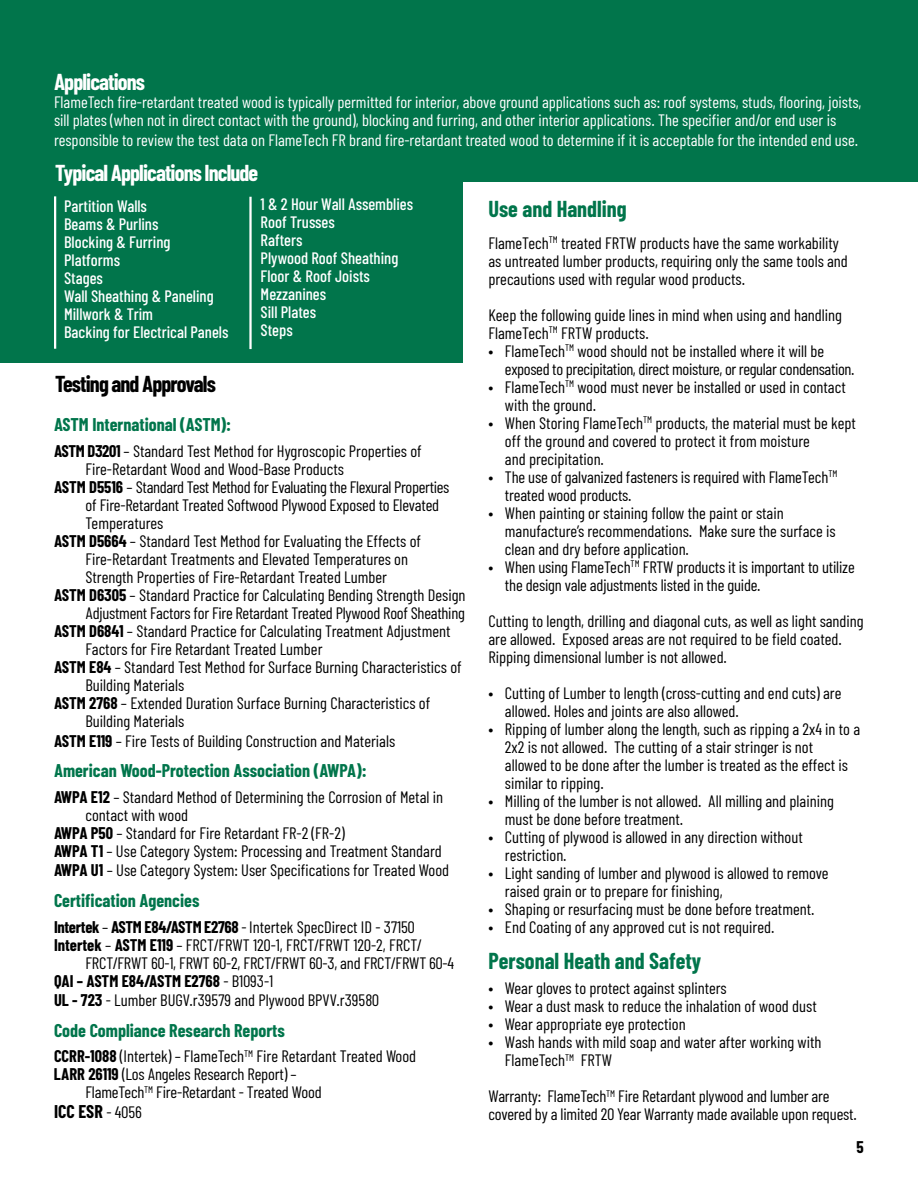
<style>
.page{position:relative;width:918px;height:1188px;background:#fff}
.page>*{position:absolute;margin:0;border:0;box-sizing:border-box;transform-origin:0 0}
.t1{font:700 22.5px "Barlow Condensed";letter-spacing:-.04em;color:#fff}
.t2{font:700 22.5px "Barlow Condensed";color:#01754b}
.t3{font:700 22.5px "Barlow Condensed";letter-spacing:-.04em;color:#000}
.t4{font:700 18px "Barlow Condensed";color:#01754b}
.t5{font:700 18px "Barlow Condensed";color:#000}
.t6{font:16.5px/18px "Barlow Condensed";color:#000}
.t7{font:16.5px/18px "Barlow Condensed";color:#fff}
.t8{font:500 16.5px/18px "Barlow Condensed";color:#fff}
.t9{font:16.5px/18px "Barlow Condensed";letter-spacing:-.02em;color:#000}
.t10{font:700 16.5px "Barlow Condensed";color:#000}
.s1{font-weight:700}
.s2{font-weight:400}
.s3{font-weight:400;font-size:16.5px}
</style>
<div class="page">
<div style="left:459px;top:0;width:459px;height:182px;background:#01754b"></div>
<div style="left:0;top:0;width:463px;height:362px;background:#01754b"></div>
<hr style="left:54px;top:196px;width:2px;height:153px;background:#fff">
<hr style="left:249px;top:197px;width:3px;height:152px;background:#fff">
<h1 class="t1" style="left:54px;top:68px;width:93px">Applications</h1>
<p class="t7" style="left:54px;top:92px;width:809px">FlameTech fire-retardant treated wood is typically permitted for interior, above ground applications such as: roof systems, studs, flooring, joists, sill plates (when not in direct contact with the ground), blocking and furring, and other interior applications. The specifier and/or end user is</p>
<p class="t7" style="left:54px;top:130px;width:806px">responsible to review the test data on FlameTech FR brand fire-retardant treated wood to determine if it is acceptable for the intended end use.</p>
<h1 class="t1" style="left:55px;top:158px;width:205px">Typical Applications Include</h1>
<p class="t8" style="left:64px;top:196px;width:166px">Partition Walls<br>Beams &amp; Purlins<br>Blocking &amp; Furring<br>Platforms<br>Stages<br>Wall Sheathing &amp; Paneling<br>Millwork &amp; Trim<br>Backing for Electrical Panels</p>
<p class="t8" style="left:261px;top:195px;width:154px">1 &amp; 2 Hour Wall Assemblies<br>Roof Trusses<br>Rafters<br>Plywood Roof Sheathing<br>Floor &amp; Roof Joists<br>Mezzanines<br>Sill Plates<br>Steps</p>
<h1 class="t3" style="left:55px;top:370px;width:162px">Testing and Approvals</h1>
<p class="t4" style="left:54px;top:414px;width:179px">ASTM International (ASTM):</p>
<p class="t6" style="left:54px;top:441px;width:369px"><span class="s1">ASTM D3201</span> – Standard Test Method for Hygroscopic Properties of</p>
<p class="t6" style="left:85px;top:459px;width:260px">Fire-Retardant Wood and Wood-Base Products</p>
<p class="t9" style="left:54px;top:477px;width:397px"><span class="s1">ASTM D5516</span> – Standard Test Method for Evaluating the Flexural Properties</p>
<p class="t6" style="left:85px;top:495px;width:355px">of Fire-Retardant Treated Softwood Plywood Exposed to Elevated</p>
<p class="t6" style="left:85px;top:513px;width:79px">Temperatures</p>
<p class="t6" style="left:54px;top:531px;width:369px"><span class="s1">ASTM D5664</span> – Standard Test Method for Evaluating the Effects of</p>
<p class="t6" style="left:85px;top:549px;width:324px">Fire-Retardant Treatments and Elevated Temperatures on</p>
<p class="t6" style="left:85px;top:567px;width:303px">Strength Properties of Fire-Retardant Treated Lumber</p>
<p class="t6" style="left:54px;top:585px;width:413px"><span class="s1">ASTM D6305</span> – Standard Practice for Calculating Bending Strength Design</p>
<p class="t6" style="left:85px;top:603px;width:381px">Adjustment Factors for Fire Retardant Treated Plywood Roof Sheathing</p>
<p class="t6" style="left:54px;top:621px;width:398px"><span class="s1">ASTM D6841</span> – Standard Practice for Calculating Treatment Adjustment</p>
<p class="t6" style="left:85px;top:639px;width:239px">Factors for Fire Retardant Treated Lumber</p>
<p class="t6" style="left:54px;top:657px;width:409px"><span class="s1">ASTM E84</span> – Standard Test Method for Surface Burning Characteristics of</p>
<p class="t6" style="left:85px;top:675px;width:100px">Building Materials</p>
<p class="t6" style="left:54px;top:693px;width:378px"><span class="s1">ASTM 2768</span> – Extended Duration Surface Burning Characteristics of</p>
<p class="t6" style="left:85px;top:711px;width:100px">Building Materials</p>
<p class="t6" style="left:54px;top:731px;width:343px"><span class="s1">ASTM E119</span> – Fire Tests of Building Construction and Materials</p>
<p class="t4" style="left:54px;top:759px;width:314px">American Wood-Protection Association (AWPA):</p>
<p class="t6" style="left:54px;top:787px;width:391px"><span class="s1">AWPA E12</span> – Standard Method of Determining the Corrosion of Metal in</p>
<p class="t6" style="left:85px;top:805px;width:104px">contact with wood</p>
<p class="t6" style="left:54px;top:823px;width:292px"><span class="s1">AWPA P50</span> – Standard for Fire Retardant FR-2 (FR-2)</p>
<p class="t6" style="left:54px;top:841px;width:389px"><span class="s1">AWPA T1</span> – Use Category System: Processing and Treatment Standard</p>
<p class="t6" style="left:54px;top:861px;width:397px"><span class="s1">AWPA U1</span> – Use Category System: User Specifications for Treated Wood</p>
<p class="t4" style="left:54px;top:889px;width:147px">Certification Agencies</p>
<p class="t6" style="left:54px;top:917px;width:362px"><span class="s1">Intertek</span> – <span class="s1">ASTM E84/ASTM E2768</span> - Intertek SpecDirect ID - 37150</p>
<p class="t6" style="left:54px;top:935px;width:369px"><span class="s1">Intertek</span> – <span class="s1">ASTM E119</span> – FRCT/FRWT 120-1, FRCT/FRWT 120-2, FRCT/</p>
<p class="t6" style="left:85px;top:953px;width:370px">FRCT/FRWT 60-1, FRWT 60-2, FRCT/FRWT 60-3, and FRCT/FRWT 60-4</p>
<p class="t10" style="left:54px;top:970px;width:221px">QAI – ASTM E84/ASTM E2768 <span class="s2">- B1093-1</span></p>
<p class="t6" style="left:54px;top:991px;width:327px"><span class="s1">UL - 723</span> - Lumber BUGV.r39579 and Plywood BPVV.r39580</p>
<p class="t4" style="left:54px;top:1019px;width:232px">Code Compliance Research Reports</p>
<p class="t6" style="left:54px;top:1047px;width:364px"><span class="s1">CCRR-1088</span> (Intertek) – FlameTech<sup>TM</sup> Fire Retardant Treated Wood</p>
<p class="t6" style="left:54px;top:1065px;width:244px"><span class="s1">LARR 26119</span> (Los Angeles Research Report) –</p>
<p class="t6" style="left:85px;top:1083px;width:238px">FlameTech<sup>TM</sup> Fire-Retardant - Treated Wood</p>
<p class="t5" style="left:54px;top:1101px;width:89px">ICC ESR <span class="s3">- 4056</span></p>
<h1 class="t2" style="left:488px;top:195px;width:140px">Use and Handling</h1>
<p class="t6" style="left:488px;top:234px;width:361px">FlameTech<sup>TM</sup> treated FRTW products have the same workability as untreated lumber products, requiring only the same tools and precautions used with regular wood products.</p>
<p class="t6" style="left:488px;top:306px;width:355px">Keep the following guide lines in mind when using and handling<br>FlameTech<sup>TM</sup> FRTW products.</p>
<p class="t9" style="left:505px;top:342px;width:351px;text-indent:-16px">• FlameTech<sup>TM</sup> wood should not be installed where it will be exposed to precipitation, direct moisture, or regular condensation.</p>
<p class="t6" style="left:505px;top:378px;width:342px;text-indent:-16px">• FlameTech<sup>TM</sup> wood must never be installed or used in contact with the ground.</p>
<p class="t6" style="left:505px;top:414px;width:352px;text-indent:-16px">• When Storing FlameTech<sup>TM</sup> products, the material must be kept off the ground and covered to protect it from moisture<br>and precipitation.</p>
<p class="t6" style="left:505px;top:468px;width:334px;text-indent:-16px">• The use of galvanized fasteners is required with FlameTech<sup>TM </sup>treated wood products.</p>
<p class="t6" style="left:505px;top:504px;width:332px;text-indent:-16px">• When painting or staining follow the paint or stain manufacture’s recommendations. Make sure the surface is clean and dry before application.</p>
<p class="t6" style="left:505px;top:558px;width:351px;text-indent:-17px">• When using FlameTech<sup>TM</sup> FRTW products it is important to utilize the design vale adjustments listed in the guide.</p>
<p class="t6" style="left:488px;top:612px;width:377px">Cutting to length, drilling and diagonal cuts, as well as light sanding are allowed. Exposed areas are not required to be field coated.<br>Ripping dimensional lumber is not allowed.</p>
<p class="t6" style="left:505px;top:684px;width:338px;text-indent:-16px">• Cutting of Lumber to length (cross-cutting and end cuts) are allowed. Holes and joints are also allowed.</p>
<p class="t6" style="left:505px;top:720px;width:357px;text-indent:-16px">• Ripping of lumber along the length, such as ripping a 2x4 in to a 2x2 is not allowed. The cutting of a stair stringer is not<br>allowed to be done after the lumber is treated as the effect is similar to ripping.</p>
<p class="t6" style="left:505px;top:792px;width:330px;text-indent:-16px">• Milling of the lumber is not allowed. All milling and plaining must be done before treatment.</p>
<p class="t6" style="left:505px;top:828px;width:299px;text-indent:-16px">• Cutting of plywood is allowed in any direction without restriction.</p>
<p class="t6" style="left:505px;top:864px;width:325px;text-indent:-16px">• Light sanding of lumber and plywood is allowed to remove raised grain or to prepare for finishing,</p>
<p class="t6" style="left:488px;top:900px;width:328px">• Shaping or resurfacing must be done before treatment.</p>
<p class="t6" style="left:488px;top:918px;width:288px">• End Coating of any approved cut is not required.</p>
<h1 class="t2" style="left:488px;top:947px;width:214px">Personal Heath and Safety</h1>
<p class="t6" style="left:488px;top:979px;width:240px">• Wear gloves to protect against splinters</p>
<p class="t6" style="left:488px;top:997px;width:330px">• Wear a dust mask to reduce the inhalation of wood dust</p>
<p class="t6" style="left:488px;top:1015px;width:199px">• Wear appropriate eye protection</p>
<p class="t6" style="left:505px;top:1033px;width:318px;text-indent:-16px">• Wash hands with mild soap and water after working with<br>FlameTech<sup>TM</sup> FRTW</p>
<p class="t6" style="left:488px;top:1087px;width:370px">Warranty: FlameTech<sup>TM</sup> Fire Retardant plywood and lumber are covered by a limited 20 Year Warranty made available upon request.</p>
<p class="t10" style="left:856px;top:1137px;width:9px">5</p>
</div>
